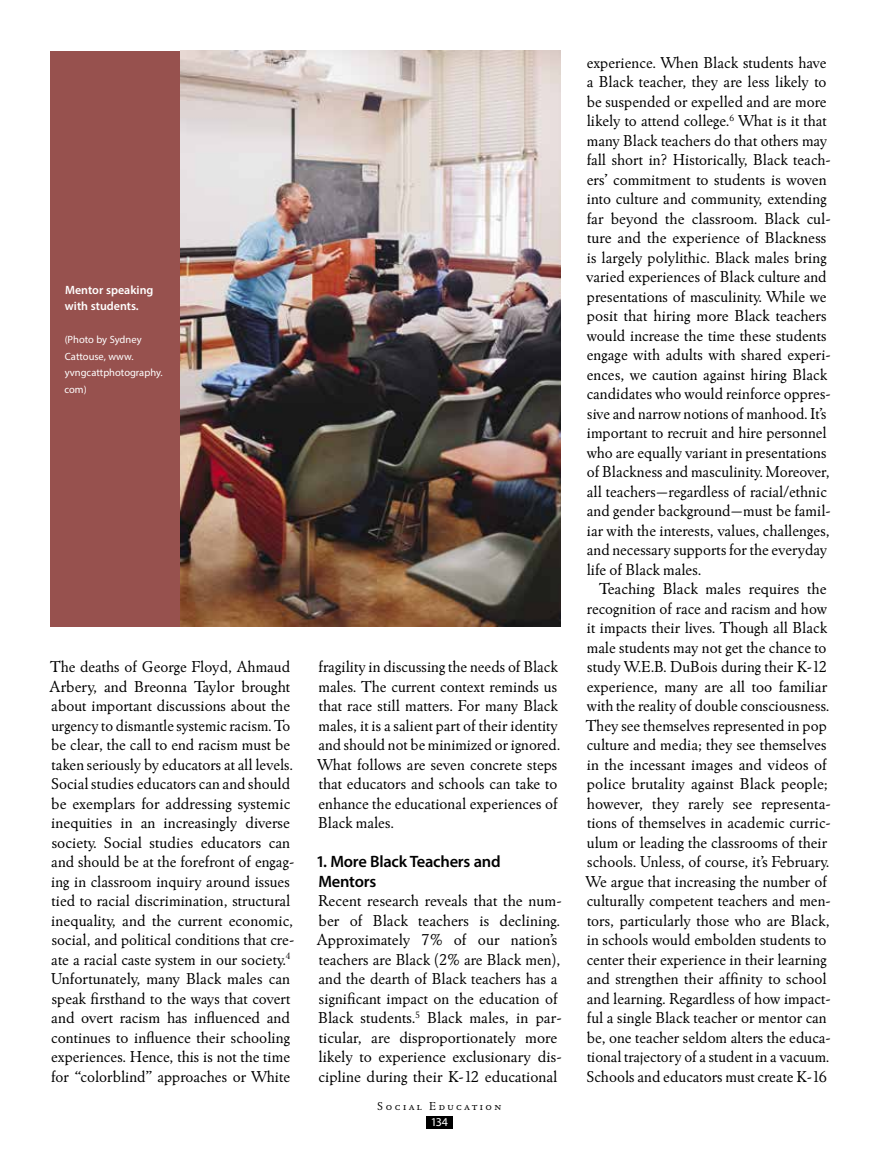
<style>
.page{position:relative;width:878px;height:1161px;background:#fff}
.page>*{position:absolute;margin:0;border:0;box-sizing:border-box;transform-origin:0 0}
.t1{font:16.5px/19.5px "Winchester New ITC";color:#000}
.t2{font:600 16.5px/19.5px "Myriad Pro";letter-spacing:-.015em;color:#000}
.t3{font:600 12px/16.5px "Myriad Pro";color:#fff}
.t4{font:12px "Winchester New ITC Book SC";letter-spacing:.2em;color:#000}
.t5{font:12px "Myriad Pro";color:#fff}
.t6{font:10.5px/16.5px "Myriad Pro";color:#fff}
</style>
<div class="page">
<img style="left:180px;top:51px;width:380px;height:575px">
<div style="left:51px;top:51px;width:129px;height:575px;background:#97514e"></div>
<div style="left:426px;top:1117px;width:26px;height:12px;background:#000"></div>
<p class="t3" style="left:65px;top:281px;width:90px">Mentor speaking with students.</p>
<p class="t6" style="left:64px;top:331px;width:100px">(Photo by Sydney<br>Cattouse, www. yvngcattphotography. com)</p>
<p class="t1" style="left:50px;top:657px;width:246px">The deaths of George Floyd, Ahmaud Arbery, and Breonna Taylor brought about important discussions about the urgency to dismantle systemic racism. To be clear, the call to end racism must be taken seriously by educators at all levels.<br>Social studies educators can and should be exemplars for addressing systemic inequities in an increasingly diverse society. Social studies educators can and should be at the forefront of engag&shy;ing in classroom inquiry around issues tied to racial discrimination, structural inequality, and the current economic, social, and political conditions that cre&shy;ate a racial caste system in our society.<sup>4<br></sup>Unfortunately, many Black males can speak firsthand to the ways that covert and overt racism has influenced and continues to influence their schooling experiences. Hence, this is not the time for “colorblind” approaches or White</p>
<p class="t1" style="left:317px;top:657px;width:244px">fragility in discussing the needs of Black males. The current context reminds us that race still matters. For many Black males, it is a salient part of their identity and should not be minimized or ignored.<br>What follows are seven concrete steps that educators and schools can take to enhance the educational experiences of Black males.</p>
<p class="t2" style="left:317px;top:851px;width:184px">1. More Black Teachers and<br>Mentors</p>
<p class="t1" style="left:317px;top:891px;width:246px">Recent research reveals that the num&shy;ber of Black teachers is declining.<br>Approximately 7% of our nation’s teachers are Black (2% are Black men), and the dearth of Black teachers has a significant impact on the education of Black students.<sup>5</sup> Black males, in par&shy;ticular, are disproportionately more likely to experience exclusionary dis&shy;cipline during their K-12 educational</p>
<p class="t4" style="left:377px;top:1098px;width:125px">Social Education</p>
<p class="t5" style="left:431px;top:1115px;width:19px">134</p>
<p class="t1" style="left:586px;top:52px;width:246px">experience. When Black students have a Black teacher, they are less likely to be suspended or expelled and are more likely to attend college.<sup>6</sup> What is it that many Black teachers do that others may fall short in? Historically, Black teach&shy;ers’ commitment to students is woven into culture and community, extending far beyond the classroom. Black cul&shy;ture and the experience of Blackness is largely polylithic. Black males bring varied experiences of Black culture and presentations of masculinity. While we posit that hiring more Black teachers would increase the time these students engage with adults with shared experi&shy;ences, we caution against hiring Black candidates who would reinforce oppres&shy;sive and narrow notions of manhood. It’s important to recruit and hire personnel who are equally variant in presentations of Blackness and masculinity. Moreover, all teachers—regardless of racial/ethnic and gender background—must be famil&shy;iar with the interests, values, challenges, and necessary supports for the everyday life of Black males.</p>
<p class="t1" style="left:585px;top:579px;width:247px;text-align:center">Teaching Black males requires the recognition of race and racism and how it impacts their lives. Though all Black male students may not get the chance to study W.E.B. DuBois during their K-12 experience, many are all too familiar with the reality of double consciousness.<br>They see themselves represented in pop culture and media; they see themselves in the incessant images and videos of police brutality against Black people; however, they rarely see representa&shy;tions of themselves in academic curric&shy;ulum or leading the classrooms of their schools. Unless, of course, it’s February.<br>We argue that increasing the number of culturally competent teachers and men&shy;tors, particularly those who are Black, in schools would embolden students to center their experience in their learning and strengthen their affinity to school and learning. Regardless of how impact&shy;ful a single Black teacher or mentor can be, one teacher seldom alters the educa&shy;tional trajectory of a student in a vacuum.<br>Schools and educators must create K-16</p>
</div>
